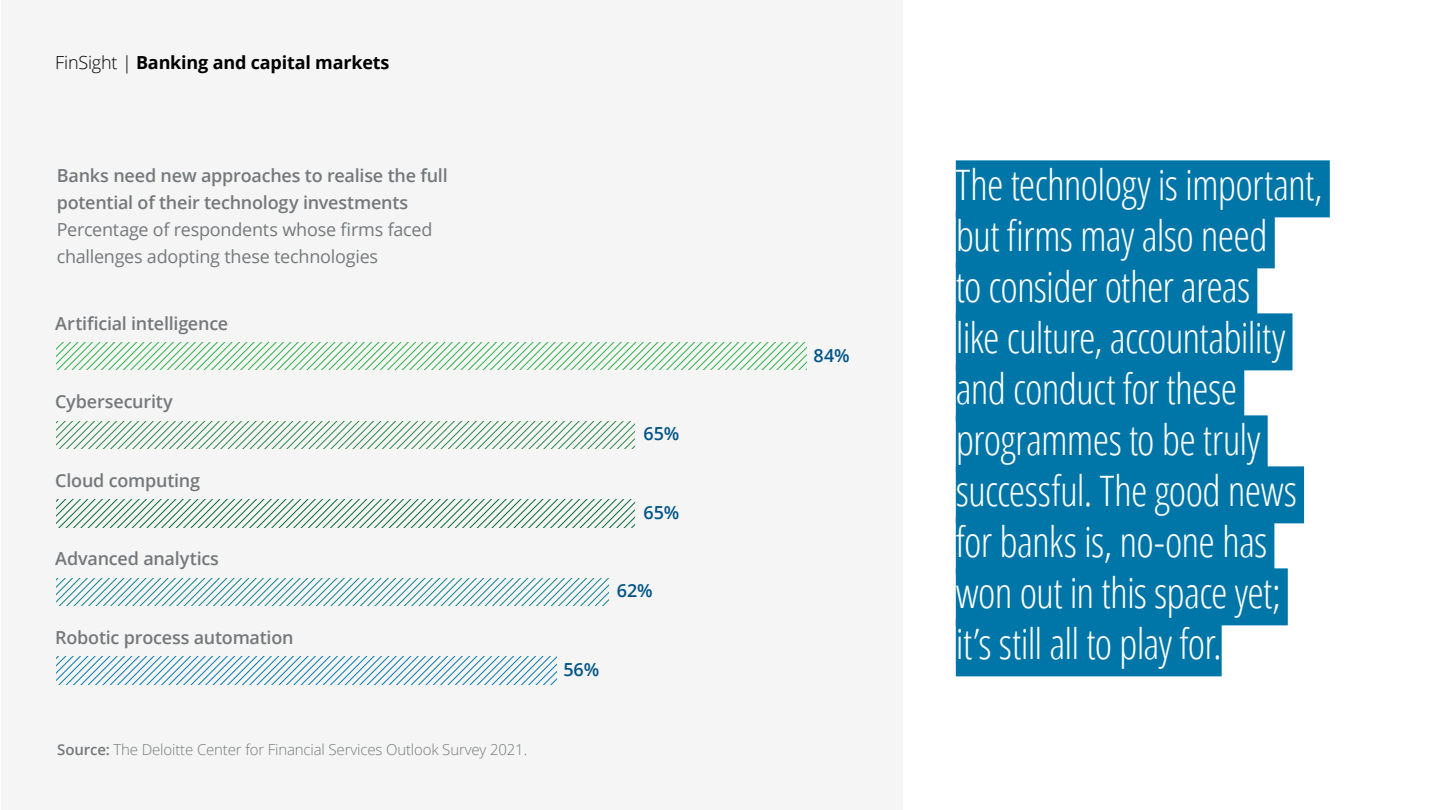
<style>
.page{position:relative;width:1440px;height:810px;background:#fff}
.page>*{position:absolute;margin:0;border:0;box-sizing:border-box;transform-origin:0 0}
.t1{font:300 42px/51px "Open Sans Condensed";letter-spacing:-.02em;color:#fff}
.t2{font:600 18px/27px "Open Sans";letter-spacing:-.015em;color:#75787b}
.t3{font:18px/27px "Open Sans";letter-spacing:-.015em;color:#75787b}
.t4{font:700 18px "Open Sans";letter-spacing:-.01em;color:#000}
.t5{font:600 18px "Open Sans";letter-spacing:-.005em;color:#005587}
.t6{font:300 15px "Open Sans";letter-spacing:-.01em;color:#75787b}
.s1{font-weight:300}
.s2{font-weight:600}
</style>
<div class="page">
<div style="left:1px;top:0;width:901px;height:810px;background:#f5f5f5"></div>
<svg style="left:57px;top:343px;width:749px;height:27px"></svg>
<svg style="left:57px;top:421px;width:578px;height:27px"></svg>
<svg style="left:57px;top:500px;width:578px;height:27px"></svg>
<svg style="left:57px;top:578px;width:552px;height:28px"></svg>
<svg style="left:57px;top:657px;width:499px;height:27px"></svg>
<div style="left:956px;top:160px;width:374px;height:57px;background:#0076a8"></div>
<div style="left:956px;top:211px;width:319px;height:57px;background:#0076a8"></div>
<div style="left:956px;top:262px;width:301px;height:57px;background:#0076a8"></div>
<div style="left:956px;top:313px;width:336px;height:57px;background:#0076a8"></div>
<div style="left:956px;top:364px;width:288px;height:57px;background:#0076a8"></div>
<div style="left:956px;top:415px;width:312px;height:57px;background:#0076a8"></div>
<div style="left:956px;top:466px;width:348px;height:57px;background:#0076a8"></div>
<div style="left:956px;top:517px;width:318px;height:57px;background:#0076a8"></div>
<div style="left:956px;top:568px;width:332px;height:57px;background:#0076a8"></div>
<div style="left:956px;top:619px;width:266px;height:57px;background:#0076a8"></div>
<p class="t4" style="left:55px;top:50px;width:336px"><span class="s1">FinSight |</span> Banking and capital markets</p>
<p class="t2" style="left:57px;top:161px;width:392px">Banks need new approaches to realise the full potential of their technology investments</p>
<p class="t3" style="left:57px;top:215px;width:377px">Percentage of respondents whose firms faced challenges adopting these technologies</p>
<p class="t2" style="left:55px;top:309px;width:175px">Artificial intelligence</p>
<p class="t2" style="left:55px;top:388px;width:119px">Cybersecurity</p>
<p class="t2" style="left:55px;top:466px;width:146px">Cloud computing</p>
<p class="t2" style="left:55px;top:544px;width:165px">Advanced analytics</p>
<p class="t2" style="left:55px;top:623px;width:240px">Robotic process automation</p>
<p class="t6" style="left:57px;top:739px;width:471px"><span class="s2">Source:</span> The Deloitte Center for Financial Services Outlook Survey 2021.</p>
<p class="t5" style="left:644px;top:422px;width:37px">65%</p>
<p class="t5" style="left:644px;top:500px;width:37px">65%</p>
<p class="t5" style="left:617px;top:579px;width:37px">62%</p>
<p class="t5" style="left:563px;top:657px;width:37px">56%</p>
<p class="t5" style="left:814px;top:343px;width:38px">84%</p>
<p class="t1" style="left:956px;top:158px;width:369px">The technology is important, but firms may also need<br>to consider other areas<br>like culture, accountability and conduct for these programmes to be truly successful. The good news for banks is, no-one has won out in this space yet; it’s still all to play for.</p>
</div>
